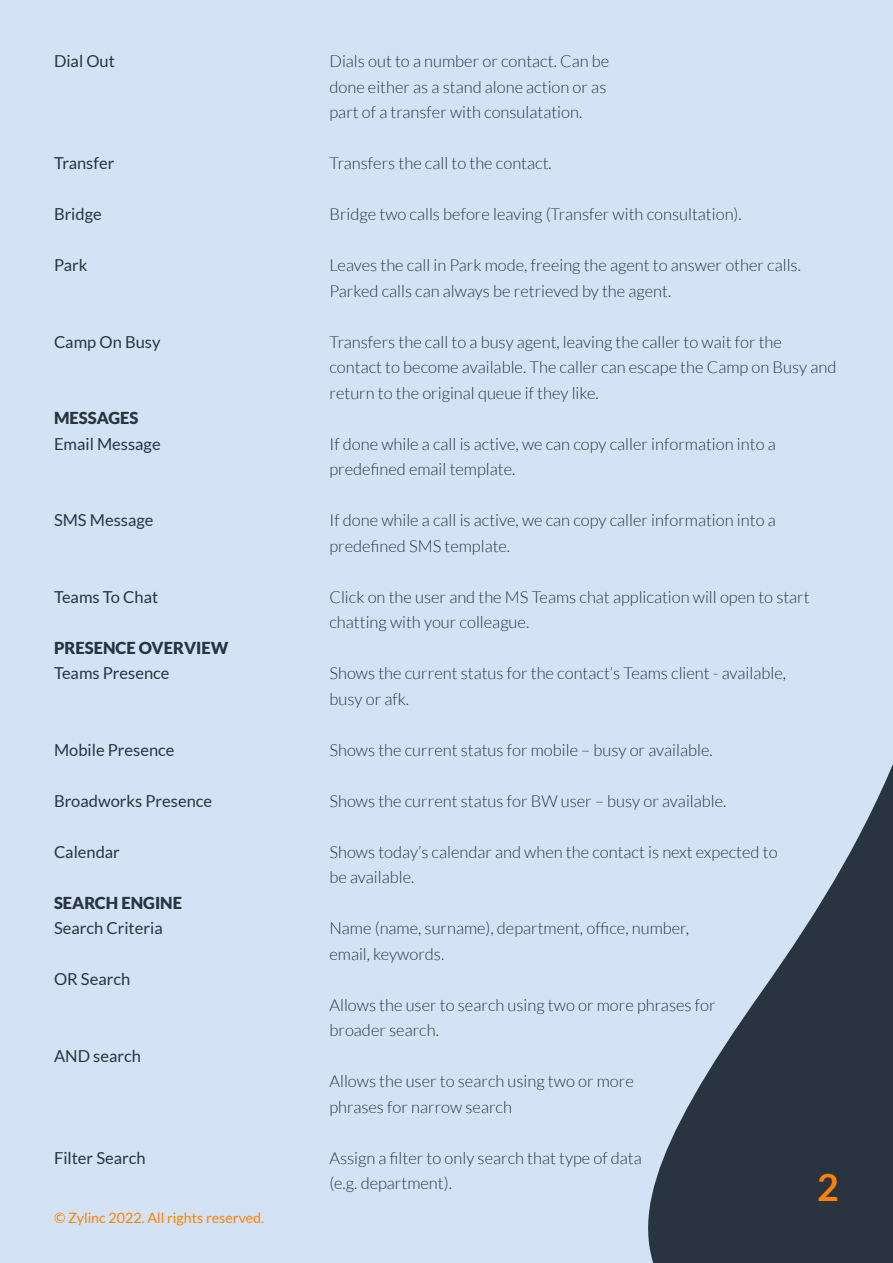
<style>
.page{position:relative;width:893px;height:1263px;background:#d3e3f5}
.page>*{position:absolute;margin:0;border:0;box-sizing:border-box;transform-origin:0 0}
.t1{font:700 37.5px "Lato";color:#ff8200}
.t2{font:300 16.5px/25.5px "Lato";color:#2a3440}
.t3{font:16.5px "Lato";color:#2a3440}
.t4{font:900 16.5px "Lato";color:#2a3440}
.t5{font:14.25px "Lato";color:#ff8200}
</style>
<div class="page">
<p class="t3" style="left:54px;top:52px;width:62px">Dial Out</p>
<p class="t3" style="left:54px;top:154px;width:62px">Transfer</p>
<p class="t3" style="left:54px;top:205px;width:49px">Bridge</p>
<p class="t3" style="left:54px;top:256px;width:35px">Park</p>
<p class="t3" style="left:54px;top:333px;width:108px">Camp On Busy</p>
<p class="t4" style="left:54px;top:409px;width:86px">MESSAGES</p>
<p class="t3" style="left:54px;top:435px;width:108px">Email Message</p>
<p class="t3" style="left:54px;top:511px;width:101px">SMS Message</p>
<p class="t3" style="left:54px;top:588px;width:106px">Teams To Chat</p>
<p class="t4" style="left:54px;top:638px;width:176px">PRESENCE OVERVIEW</p>
<p class="t3" style="left:54px;top:664px;width:117px">Teams Presence</p>
<p class="t3" style="left:54px;top:741px;width:122px">Mobile Presence</p>
<p class="t3" style="left:54px;top:792px;width:160px">Broadworks Presence</p>
<p class="t3" style="left:54px;top:843px;width:67px">Calendar</p>
<p class="t4" style="left:54px;top:893px;width:130px">SEARCH ENGINE</p>
<p class="t3" style="left:54px;top:919px;width:110px">Search Criteria</p>
<p class="t3" style="left:54px;top:970px;width:78px">OR Search</p>
<p class="t3" style="left:54px;top:1047px;width:89px">AND search</p>
<p class="t3" style="left:54px;top:1149px;width:93px">Filter Search</p>
<p class="t5" style="left:54px;top:1210px;width:212px">© Zylinc 2022. All rights reserved.</p>
<p class="t2" style="left:329px;top:49px;width:281px">Dials out to a number or contact. Can be</p>
<p class="t2" style="left:329px;top:74px;width:278px">done either as a stand alone action or as</p>
<p class="t2" style="left:329px;top:100px;width:254px">part of a transfer with consulatation.</p>
<p class="t2" style="left:329px;top:151px;width:224px">Transfers the call to the contact.</p>
<p class="t2" style="left:329px;top:202px;width:414px">Bridge two calls before leaving (Transfer with consultation).</p>
<p class="t2" style="left:329px;top:253px;width:473px">Leaves the call in Park mode, freeing the agent to answer other calls.<br>Parked calls can always be retrieved by the agent.</p>
<p class="t2" style="left:329px;top:329px;width:454px">Transfers the call to a busy agent, leaving the caller to wait for the</p>
<p class="t2" style="left:329px;top:355px;width:508px">contact to become available. The caller can escape the Camp on Busy and return to the original queue if they like.</p>
<p class="t2" style="left:329px;top:431px;width:448px">If done while a call is active, we can copy caller information into a</p>
<p class="t2" style="left:329px;top:457px;width:187px">predefined email template.</p>
<p class="t2" style="left:329px;top:508px;width:448px">If done while a call is active, we can copy caller information into a</p>
<p class="t2" style="left:329px;top:533px;width:182px">predefined SMS template.</p>
<p class="t2" style="left:329px;top:584px;width:482px">Click on the user and the MS Teams chat application will open to start chatting with your colleague.</p>
<p class="t2" style="left:329px;top:661px;width:458px">Shows the current status for the contact’s Teams client - available,</p>
<p class="t2" style="left:329px;top:686px;width:81px">busy or afk.</p>
<p class="t2" style="left:329px;top:737px;width:385px">Shows the current status for mobile – busy or available.</p>
<p class="t2" style="left:329px;top:788px;width:398px">Shows the current status for BW user – busy or available.</p>
<p class="t2" style="left:329px;top:839px;width:450px">Shows today’s calendar and when the contact is next expected to</p>
<p class="t2" style="left:329px;top:865px;width:86px">be available.</p>
<p class="t2" style="left:329px;top:916px;width:361px">Name (name, surname), department, office, number,</p>
<p class="t2" style="left:329px;top:941px;width:116px">email, keywords.</p>
<p class="t2" style="left:329px;top:992px;width:388px">Allows the user to search using two or more phrases for</p>
<p class="t2" style="left:329px;top:1018px;width:111px">broader search.</p>
<p class="t2" style="left:329px;top:1069px;width:306px">Allows the user to search using two or more</p>
<p class="t2" style="left:329px;top:1094px;width:184px">phrases for narrow search</p>
<p class="t2" style="left:329px;top:1145px;width:314px">Assign a filter to only search that type of data</p>
<p class="t2" style="left:329px;top:1171px;width:124px">(e.g. department).</p>
<p class="t1" style="left:817px;top:1166px;width:23px">2</p>
</div>
